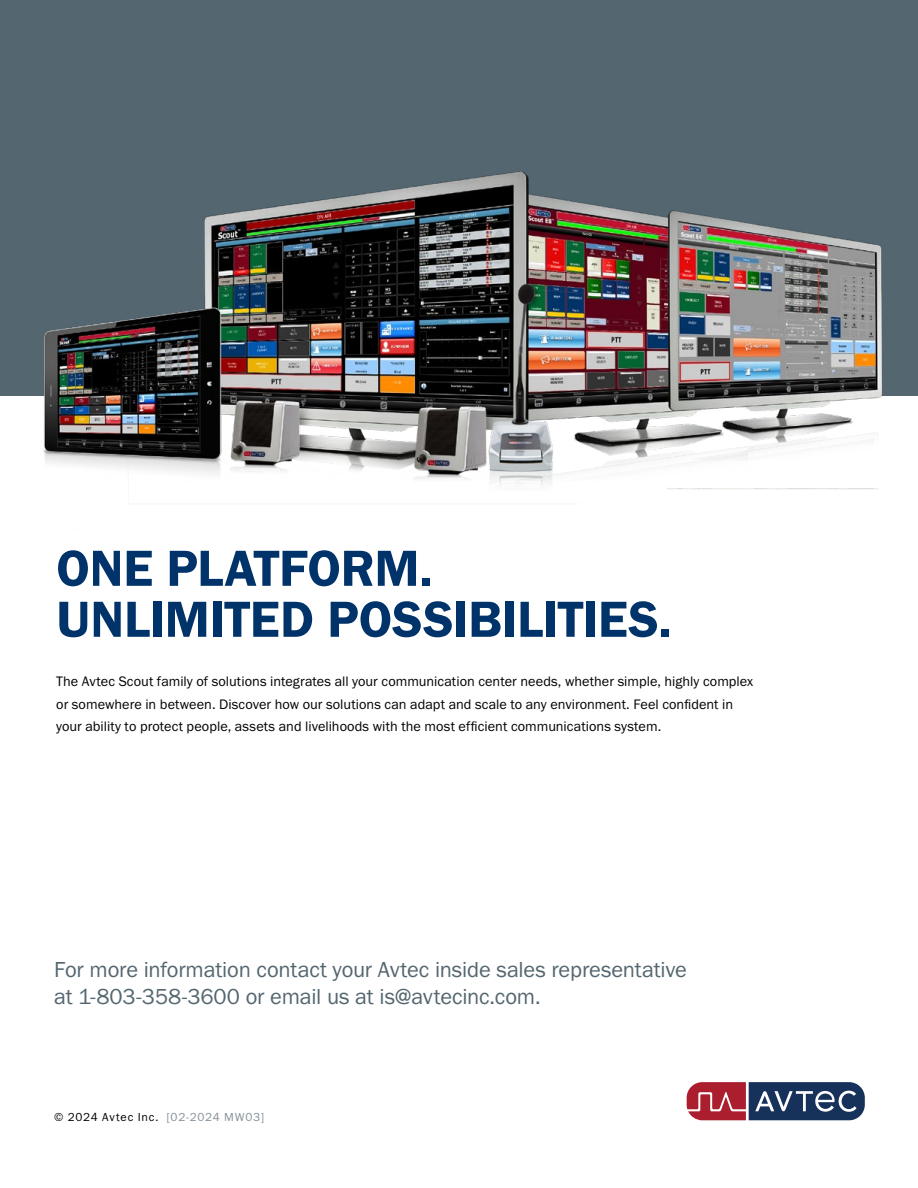
<style>
.page{position:relative;width:918px;height:1188px;background:#fff}
.page>*{position:absolute;margin:0;border:0;box-sizing:border-box;transform-origin:0 0}
.t1{font:52.5px/51px "Franklin Gothic URW Dem";letter-spacing:-.005em;color:#003369}
.t2{font:22.5px/27px "Franklin Gothic URW Boo";letter-spacing:-.005em;color:#546670}
.t3{font:14.25px/22.5px "Franklin Gothic URW Boo";letter-spacing:.005em;color:#000}
.t4{font:12px "Franklin Gothic URW Boo";letter-spacing:.065em;color:#000}
.s1{color:#839097}
</style>
<div class="page">
<svg style="left:686px;top:1082px;width:179px;height:39px;background:#6c546e"></svg>
<div style="left:0;top:0;width:918px;height:396px;background:#546670"></div>
<img style="left:43px;top:171px;width:839px;height:318px">
<h1 class="t1" style="left:56px;top:542px;width:617px">ONE PLATFORM.<br>UNLIMITED POSSIBILITIES.</h1>
<p class="t3" style="left:56px;top:670px;width:699px">The Avtec Scout family of solutions integrates all your communication center needs, whether simple, highly complex or somewhere in between. Discover how our solutions can adapt and scale to any environment. Feel confident in your ability to protect people, assets and livelihoods with the most efficient communications system.</p>
<h2 class="t2" style="left:54px;top:956px;width:635px">For more information contact your Avtec inside sales representative at 1-803-358-3600 or email us at is@avtecinc.com.</h2>
<p class="t4" style="left:54px;top:1110px;width:212px">© 2024 Avtec Inc. <span class="s1">[02-2024 MW03]</span></p>
</div>
